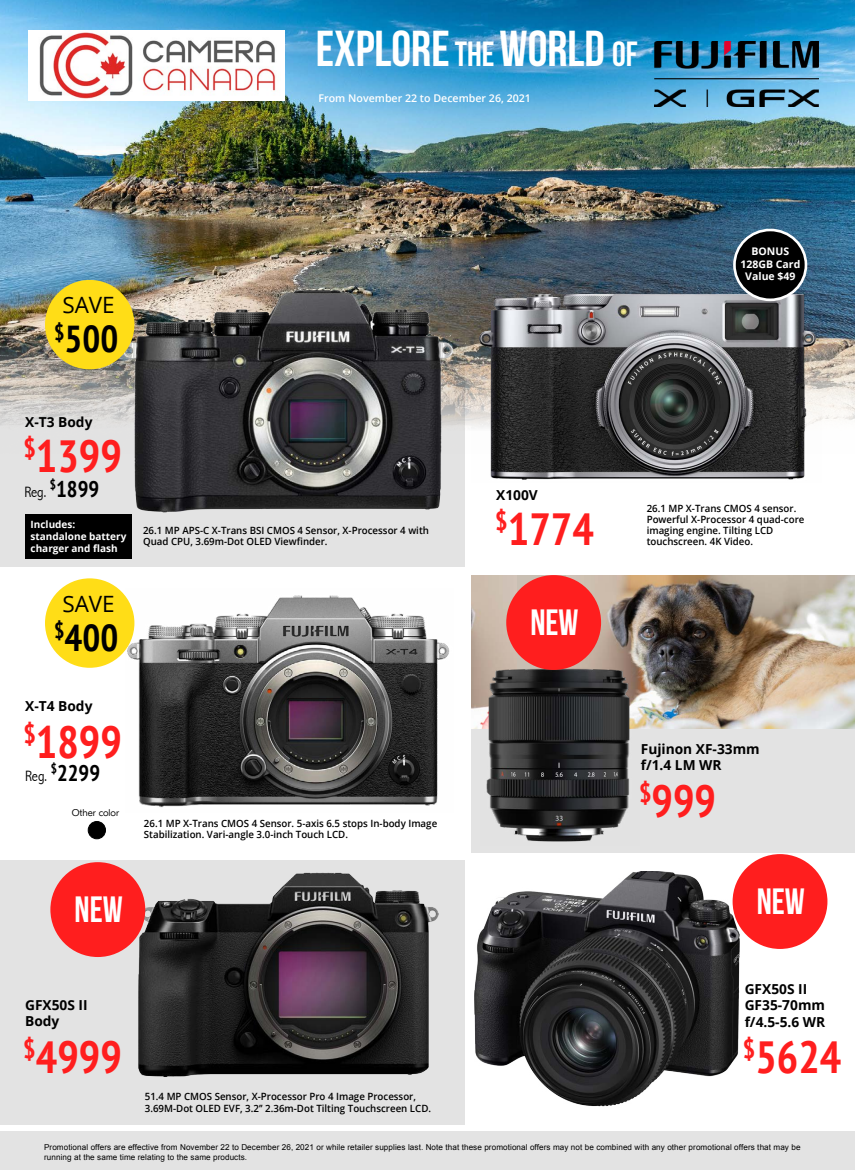
<style>
.page{position:relative;width:855px;height:1170px;background:#fff}
.page>*{position:absolute;margin:0;border:0;box-sizing:border-box;transform-origin:0 0}
.t1{font:50.5px "Bebas Neue";color:#fff}
.t2{font:700 condensed 45px "PT Sans";color:#ff1e1e}
.t3{font:700 condensed 37.5px "PT Sans";color:#000}
.t4{font:36.62px "Bebas Neue";color:#fff}
.t5{font:35px "Bebas Neue";color:#fff}
.t6{font:700 condensed 22.5px "PT Sans";color:#000}
.t7{font:22.5px "Open Sans";color:#000}
.t8{font:300 condensed 15px "Abadi";color:#000}
.t9{font:700 13.75px/16.5px "Open Sans";color:#000}
.t10{font:600 10.62px "Open Sans";color:#fff}
.t11{font:700 10.5px/12.6px "Open Sans";color:#fff;text-align:center}
.t12{font:600 10px/11.2px "Open Sans";color:#000}
.t13{font:700 10px/12px "Open Sans";color:#fff}
.t14{font:300 9.75px "GT Eesti Pro Display";color:#000}
.t15{font:8.12px/10px "Arial";letter-spacing:.01em;color:#000}
.s1{font-size:35px}
</style>
<div class="page">
<img style="left:472px;top:575px;width:45px;height:154px">
<div style="left:0;top:326px;width:464px;height:241px;background:#e3e3e3"></div>
<img style="left:0;top:0;width:855px;height:454px">
<div style="left:0;top:1131px;width:855px;height:39px;background:#e3e3e3"></div>
<img style="left:29px;top:31px;width:256px;height:69px">
<div style="left:472px;top:729px;width:383px;height:123px;background:#e3e3e3"></div>
<img style="left:566px;top:575px;width:289px;height:154px">
<div style="left:0;top:860px;width:464px;height:265px;background:#e3e3e3"></div>
<div style="left:733px;top:854px;width:94px;height:95px;background:#ff1e1e;border-radius:50%"></div>
<img style="left:139px;top:872px;width:299px;height:205px">
<img style="left:475px;top:872px;width:265px;height:235px">
<img style="left:123px;top:286px;width:330px;height:273px">
<img style="left:481px;top:658px;width:159px;height:184px">
<div style="left:506px;top:575px;width:95px;height:95px;background:#ff1e1e;border-radius:50%"></div>
<img style="left:126px;top:595px;width:324px;height:213px">
<div style="left:88px;top:822px;width:17px;height:17px;background:#000;border-radius:50%"></div>
<div style="left:88px;top:821px;width:18px;height:18px;border:1px solid #000;border-radius:50%"></div>
<div style="left:45px;top:578px;width:89px;height:90px;background:#ffdd17;border-radius:50%"></div>
<div style="left:50px;top:862px;width:95px;height:95px;background:#ff1e1e;border-radius:50%"></div>
<div style="left:45px;top:280px;width:89px;height:89px;background:#ffdd17;border-radius:50%"></div>
<div style="left:25px;top:515px;width:106px;height:44px;background:#000"></div>
<img style="left:654px;top:41px;width:165px;height:66px">
<img style="left:471px;top:290px;width:350px;height:190px">
<div style="left:734px;top:230px;width:72px;height:70px;background:#000;border-radius:50%"></div>
<div style="left:733px;top:229px;width:74px;height:72px;border:3px solid #fff;border-radius:50%"></div>
<h1 class="t1" style="left:316px;top:21px;width:290px">EXPLORE<span class="s1">THE</span>WORLD</h1>
<p class="t10" style="left:319px;top:91px;width:214px">From November 22 to December 26, 2021</p>
<h3 class="t5" style="left:612px;top:35px;width:27px">OF</h3>
<h3 class="t7" style="left:62px;top:290px;width:54px">SAVE</h3>
<h3 class="t3" style="left:54px;top:314px;width:66px"><sup>$</sup>500</h3>
<h3 class="t9" style="left:25px;top:413px;width:69px">X-T3 Body</h3>
<h2 class="t2" style="left:23px;top:427px;width:100px"><sup>$</sup>1399</h2>
<h3 class="t8" style="left:24px;top:483px;width:24px">Reg.</h3>
<h3 class="t6" style="left:50px;top:474px;width:51px"><sup>$</sup>1899</h3>
<p class="t13" style="left:31px;top:518px;width:97px">Includes: standalone battery charger and flash</p>
<h3 class="t7" style="left:62px;top:588px;width:54px">SAVE</h3>
<h3 class="t3" style="left:54px;top:613px;width:66px"><sup>$</sup>400</h3>
<p class="t12" style="left:143px;top:524px;width:287px">26.1 MP APS-C X-Trans BSI CMOS 4 Sensor, X-Processor 4 with<br>Quad CPU, 3.69m-Dot OLED Viewfinder.</p>
<h3 class="t9" style="left:25px;top:697px;width:69px">X-T4 Body</h3>
<h2 class="t2" style="left:23px;top:712px;width:100px"><sup>$</sup>1899</h2>
<h3 class="t8" style="left:25px;top:767px;width:24px">Reg.</h3>
<h3 class="t6" style="left:51px;top:758px;width:51px"><sup>$</sup>2299</h3>
<p class="t14" style="left:72px;top:807px;width:49px">Other color</p>
<p class="t12" style="left:144px;top:818px;width:295px">26.1 MP X-Trans CMOS 4 Sensor. 5-axis 6.5 stops In-body Image<br>Stabilization. Vari-angle 3.0-inch Touch LCD.</p>
<h3 class="t4" style="left:75px;top:890px;width:50px">NEW</h3>
<h3 class="t9" style="left:25px;top:996px;width:64px">GFX50S II<br>Body</h3>
<h2 class="t2" style="left:23px;top:1027px;width:100px"><sup>$</sup>4999</h2>
<p class="t12" style="left:145px;top:1091px;width:288px">51.4 MP CMOS Sensor, X-Processor Pro 4 Image Processor,<br>3.69M-Dot OLED EVF, 3.2’’ 2.36m-Dot Tilting Touchscreen LCD.</p>
<p class="t11" style="left:740px;top:245px;width:61px">BONUS<br>128GB Card<br>Value $49</p>
<h3 class="t9" style="left:496px;top:487px;width:43px">X100V</h3>
<h2 class="t2" style="left:495px;top:499px;width:100px"><sup>$</sup>1774</h2>
<h3 class="t4" style="left:530px;top:602px;width:50px">NEW</h3>
<p class="t12" style="left:647px;top:502px;width:159px">26.1 MP X-Trans CMOS 4 sensor.<br>Powerful X-Processor 4 quad-core imaging engine. Tilting LCD touchscreen. 4K Video.</p>
<h3 class="t9" style="left:641px;top:740px;width:120px">Fujinon XF-33mm f/1.4 LM WR</h3>
<h2 class="t2" style="left:639px;top:771px;width:79px"><sup>$</sup>999</h2>
<h3 class="t4" style="left:757px;top:881px;width:50px">NEW</h3>
<h3 class="t9" style="left:745px;top:980px;width:82px">GFX50S II<br>GF35-70mm f/4.5-5.6 WR</h3>
<h2 class="t2" style="left:743px;top:1027px;width:100px"><sup>$</sup>5624</h2>
<p class="t15" style="left:44px;top:1142px;width:758px">Promotional offers are effective from November 22 to December 26, 2021 or while retailer supplies last. Note that these promotional offers may not be combined with any other promotional offers that may be running at the same time relating to the same products.</p>
</div>
